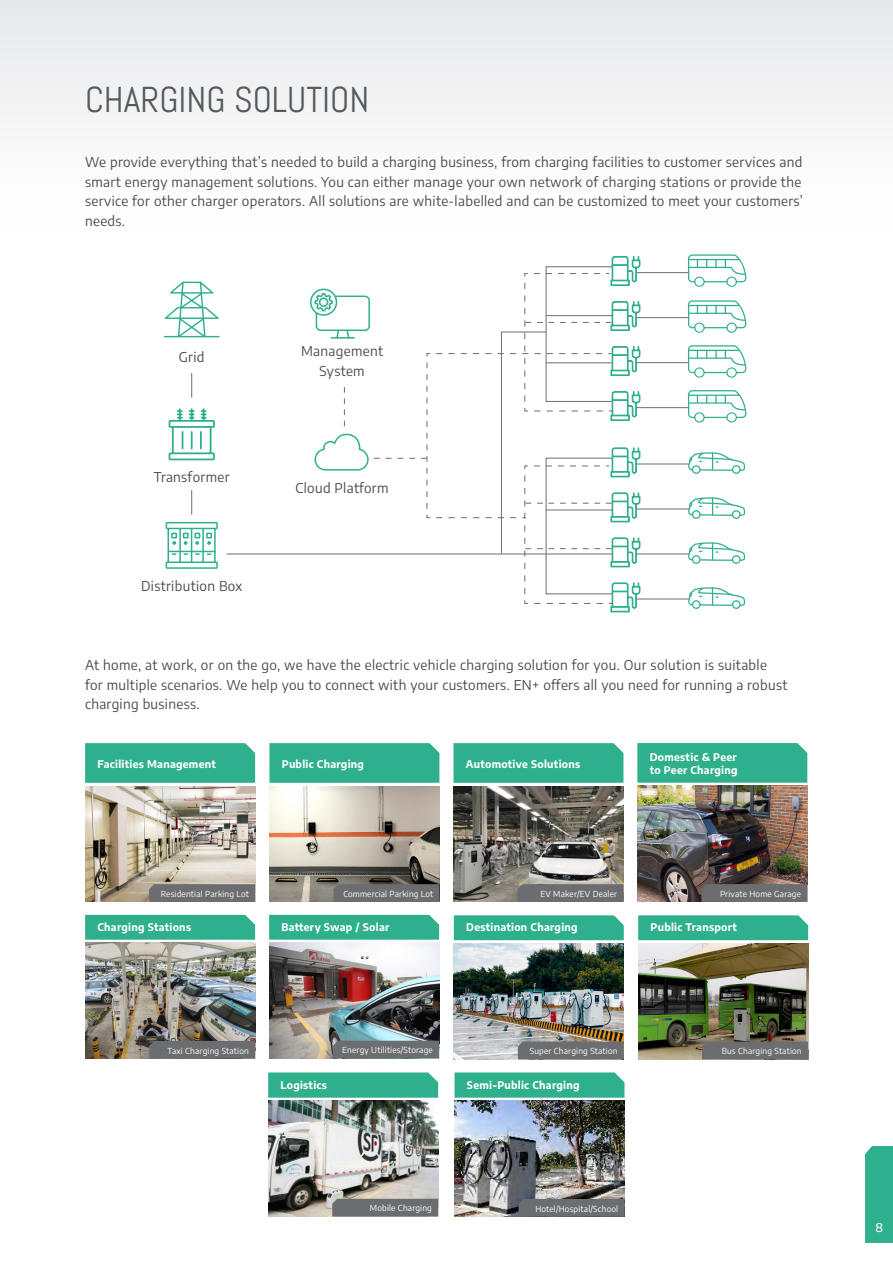
<style>
.page{position:relative;width:893px;height:1263px;background:#fff}
.page>*{position:absolute;margin:0;border:0;box-sizing:border-box;transform-origin:0 0}
.t1{font:36px "Abel";color:#57585a}
.Bullets{font:13.5px/19.5px "Encode Sans";letter-spacing:.025em;color:#4b4c4d;text-align:justify}
.t2{font:500 12px "Encode Sans";color:#fff}
.t3{font:700 10.5px "Encode Sans";letter-spacing:.025em;color:#fff}
.t4{font:8.25px "Encode Sans";letter-spacing:.025em;color:#fff}
</style>
<div class="page">
<div style="left:865px;top:1146px;width:28px;height:97px;background:#2fb08d"></div>
<div style="left:0;top:0;width:893px;height:232px;background:#f4f5f5"></div>
<svg style="left:164px;top:282px;width:56px;height:55px"></svg>
<svg style="left:168px;top:409px;width:47px;height:52px"></svg>
<div style="left:168px;top:526px;width:48px;height:40px;border:2px solid #2fb08d;border-radius:3px"></div>
<hr style="left:179px;top:527px;width:2px;height:36px;background:#2fb08d">
<hr style="left:191px;top:527px;width:1px;height:36px;background:#2fb08d">
<hr style="left:202px;top:527px;width:2px;height:36px;background:#2fb08d">
<hr style="left:169px;top:551px;width:46px;height:1px;background:#2fb08d">
<div style="left:166px;top:522px;width:52px;height:7px;border:2px solid #2fb08d"></div>
<div style="left:166px;top:562px;width:51px;height:6px;background:#fff"></div>
<div style="left:166px;top:561px;width:52px;height:8px;border:2px solid #2fb08d"></div>
<svg style="left:171px;top:533px;width:6px;height:12px"></svg>
<svg style="left:183px;top:533px;width:17px;height:12px"></svg>
<svg style="left:206px;top:533px;width:6px;height:12px"></svg>
<svg style="left:191px;top:373px;width:1px;height:24px"></svg>
<svg style="left:191px;top:490px;width:1px;height:24px"></svg>
<hr style="left:637px;top:599px;width:52px;height:1px;background:#6c6d70">
<hr style="left:637px;top:407px;width:52px;height:1px;background:#6c6d70">
<hr style="left:637px;top:554px;width:52px;height:1px;background:#6c6d70">
<hr style="left:637px;top:362px;width:52px;height:1px;background:#6c6d70">
<hr style="left:227px;top:554px;width:386px;height:1px;background:#6c6d70">
<hr style="left:637px;top:509px;width:52px;height:1px;background:#6c6d70">
<hr style="left:637px;top:317px;width:52px;height:1px;background:#6c6d70">
<hr style="left:637px;top:464px;width:52px;height:1px;background:#6c6d70">
<hr style="left:637px;top:272px;width:52px;height:1px;background:#6c6d70">
<svg style="left:687px;top:452px;width:59px;height:157px"></svg>
<svg style="left:693px;top:466px;width:7px;height:7px"></svg>
<div style="left:692px;top:465px;width:9px;height:9px;border:1px solid #2fb08d;border-radius:50%"></div>
<svg style="left:733px;top:466px;width:7px;height:7px"></svg>
<div style="left:732px;top:465px;width:9px;height:9px;border:1px solid #2fb08d;border-radius:50%"></div>
<svg style="left:688px;top:254px;width:58px;height:33px"></svg>
<svg style="left:688px;top:300px;width:58px;height:33px"></svg>
<svg style="left:688px;top:345px;width:58px;height:33px"></svg>
<svg style="left:688px;top:390px;width:58px;height:33px"></svg>
<img style="left:85px;top:786px;width:170px;height:116px">
<img style="left:637px;top:786px;width:170px;height:116px">
<img style="left:454px;top:943px;width:170px;height:116px">
<img style="left:269px;top:786px;width:170px;height:116px">
<img style="left:85px;top:943px;width:170px;height:115px">
<img style="left:638px;top:943px;width:170px;height:116px">
<img style="left:453px;top:786px;width:170px;height:116px">
<img style="left:269px;top:943px;width:170px;height:115px">
<img style="left:268px;top:1101px;width:170px;height:116px">
<img style="left:454px;top:1101px;width:170px;height:116px">
<div style="left:85px;top:743px;width:170px;height:40px;background:#2fb08d"></div>
<div style="left:637px;top:743px;width:170px;height:40px;background:#2fb08d"></div>
<div style="left:454px;top:915px;width:170px;height:25px;background:#2fb08d"></div>
<div style="left:269px;top:743px;width:170px;height:40px;background:#2fb08d"></div>
<div style="left:85px;top:915px;width:170px;height:25px;background:#2fb08d"></div>
<div style="left:638px;top:915px;width:170px;height:25px;background:#2fb08d"></div>
<div style="left:453px;top:743px;width:170px;height:40px;background:#2fb08d"></div>
<div style="left:269px;top:915px;width:170px;height:25px;background:#2fb08d"></div>
<svg style="left:268px;top:1072px;width:170px;height:26px;background:#37b391"></svg>
<svg style="left:454px;top:1072px;width:170px;height:26px;background:#37b391"></svg>
<div style="left:149px;top:884px;width:106px;height:18px;background:#6c6d70"></div>
<div style="left:701px;top:884px;width:106px;height:18px;background:#6c6d70"></div>
<div style="left:518px;top:1041px;width:106px;height:18px;background:#6c6d70"></div>
<div style="left:334px;top:884px;width:105px;height:18px;background:#6c6d70"></div>
<div style="left:149px;top:1041px;width:106px;height:18px;background:#6c6d70"></div>
<div style="left:702px;top:1041px;width:106px;height:18px;background:#6c6d70"></div>
<div style="left:517px;top:884px;width:106px;height:18px;background:#6c6d70"></div>
<div style="left:333px;top:1041px;width:106px;height:17px;background:#6c6d70"></div>
<div style="left:332px;top:1199px;width:106px;height:17px;background:#6c6d70"></div>
<div style="left:518px;top:1199px;width:106px;height:18px;background:#6c6d70"></div>
<div style="left:310px;top:289px;width:27px;height:27px;border:2px solid #2fb08d;border-radius:50%"></div>
<svg style="left:313px;top:256px;width:328px;height:357px"></svg>
<p class="t1" style="left:85px;top:77px;width:286px">CHARGING SOLUTION</p>
<p class="Bullets" style="left:85px;top:152px;width:719px">We provide everything that’s needed to build a charging business, from charging facilities to customer services and smart energy management solutions. You can either manage your own network of charging stations or provide the service for other charger operators. All solutions are white-labelled and can be customized to meet your customers’ needs.</p>
<p class="Bullets" style="left:179px;top:346px;width:27px">Grid</p>
<p class="Bullets" style="left:301px;top:341px;width:84px">Management</p>
<p class="Bullets" style="left:319px;top:360px;width:47px">System</p>
<p class="Bullets" style="left:154px;top:466px;width:78px">Transformer</p>
<p class="Bullets" style="left:141px;top:575px;width:103px">Distribution Box</p>
<p class="Bullets" style="left:296px;top:477px;width:95px">Cloud Platform</p>
<p class="Bullets" style="left:85px;top:655px;width:704px;text-align:left">At home, at work, or on the go, we have the electric vehicle charging solution for you. Our solution is suitable for multiple scenarios. We help you to connect with your customers. EN+ offers all you need for running a robust charging business.</p>
<p class="t3" style="left:98px;top:756px;width:120px">Facilities Management</p>
<p class="t3" style="left:282px;top:756px;width:84px">Public Charging</p>
<p class="t3" style="left:466px;top:756px;width:116px">Automotive Solutions</p>
<p class="t3" style="left:650px;top:750px;width:89px">Domestic &amp; Peer</p>
<p class="t3" style="left:650px;top:762px;width:89px">to Peer Charging</p>
<p class="t4" style="left:161px;top:888px;width:89px">Residential Parking Lot</p>
<p class="t4" style="left:720px;top:888px;width:83px">Private Home Garage</p>
<p class="t4" style="left:343px;top:888px;width:91px">Commercial Parking Lot</p>
<p class="t4" style="left:540px;top:888px;width:78px">EV Maker/EV Dealer</p>
<p class="t3" style="left:98px;top:920px;width:95px">Charging Stations</p>
<p class="t3" style="left:651px;top:920px;width:88px">Public Transport</p>
<p class="t3" style="left:282px;top:920px;width:109px">Battery Swap / Solar</p>
<p class="t3" style="left:466px;top:920px;width:113px">Destination Charging</p>
<p class="t4" style="left:342px;top:1044px;width:92px">Energy Utilities/Storage</p>
<p class="t4" style="left:168px;top:1045px;width:83px">Taxi Charging Station</p>
<p class="t4" style="left:722px;top:1045px;width:81px">Bus Charging Station</p>
<p class="t4" style="left:530px;top:1045px;width:89px">Super Charging Station</p>
<p class="t3" style="left:281px;top:1078px;width:48px">Logistics</p>
<p class="t3" style="left:467px;top:1078px;width:114px">Semi-Public Charging</p>
<p class="t4" style="left:370px;top:1202px;width:63px">Mobile Charging</p>
<p class="t4" style="left:535px;top:1203px;width:84px">Hotel/Hospital/School</p>
<p class="t2" style="left:875px;top:1220px;width:9px">8</p>
</div>
